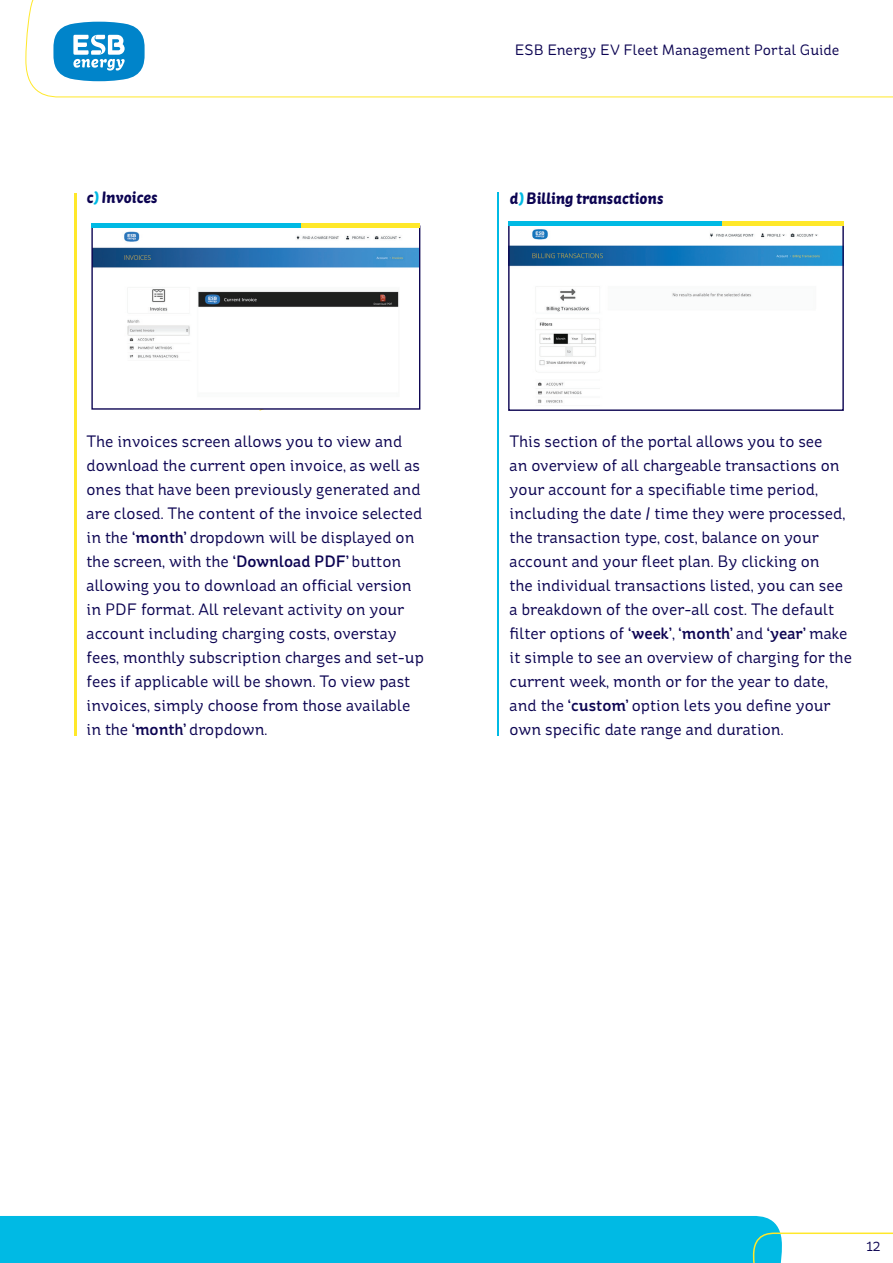
<style>
.page{position:relative;width:893px;height:1263px;background:#fff}
.page>*{position:absolute;margin:0;border:0;box-sizing:border-box;transform-origin:0 0}
.t1{font:16.5px/24px "St Ryde";color:#0c0452}
.t2{font:italic 700 16.5px "St Ryde";color:#0c0452}
.t3{font:15px "St Ryde";letter-spacing:.01em;color:#0c0452}
.t4{font:13.5px "St Ryde";color:#0c0452}
.s1{color:#00bae4}
.s2{font-weight:500}
</style>
<div class="page">
<svg style="left:0;top:1216px;width:893px;height:47px"></svg>
<img style="left:93px;top:227px;width:325px;height:131px">
<div style="left:91px;top:225px;width:329px;height:185px;border:1px solid #0c0452"></div>
<hr style="left:91px;top:223px;width:239px;height:4px;background:#00bae4">
<hr style="left:302px;top:223px;width:118px;height:4px;background:#ffe82a">
<img style="left:510px;top:225px;width:332px;height:178px">
<div style="left:508px;top:223px;width:336px;height:188px;border:1px solid #0c0452"></div>
<hr style="left:508px;top:221px;width:243px;height:4px;background:#00bae4">
<hr style="left:723px;top:221px;width:121px;height:4px;background:#ffe82a">
<svg style="left:25px;top:0;width:868px;height:98px"></svg>
<svg style="left:53px;top:22px;width:92px;height:59px"></svg>
<hr style="left:74px;top:193px;width:2px;height:543px;background:#ffe82a">
<hr style="left:497px;top:192px;width:1px;height:544px;background:#00bae4">
<p class="t2" style="left:87px;top:188px;width:72px">c<span class="s1">)</span> Invoices</p>
<p class="t3" style="left:515px;top:41px;width:326px">ESB Energy EV Fleet Management Portal Guide</p>
<p class="t2" style="left:510px;top:188px;width:155px">d<span class="s1">)</span> Billing transactions</p>
<p class="t1" style="left:87px;top:429px;width:339px">The invoices screen allows you to view and download the current open invoice, as well as ones that have been previously generated and are closed. The content of the invoice selected in the <span class="s2">‘month’</span> dropdown will be displayed on the screen, with the <span class="s2">‘Download PDF’</span> button allowing you to download an official version in PDF format. All relevant activity on your account including charging costs, overstay fees, monthly subscription charges and set-up fees if applicable will be shown. To view past invoices, simply choose from those available in the <span class="s2">‘month’</span> dropdown.</p>
<p class="t1" style="left:510px;top:429px;width:344px">This section of the portal allows you to see<br>an overview of all chargeable transactions on your account for a specifiable time period, including the date / time they were processed, the transaction type, cost, balance on your account and your fleet plan. By clicking on<br>the individual transactions listed, you can see a breakdown of the over-all cost. The default filter options of <span class="s2">‘week’</span>, <span class="s2">‘month’</span> and <span class="s2">‘year’</span> make it simple to see an overview of charging for the current week, month or for the year to date, and the <span class="s2">‘custom’</span> option lets you define your own specific date range and duration.</p>
<p class="t4" style="left:867px;top:1239px;width:15px">12</p>
</div>
